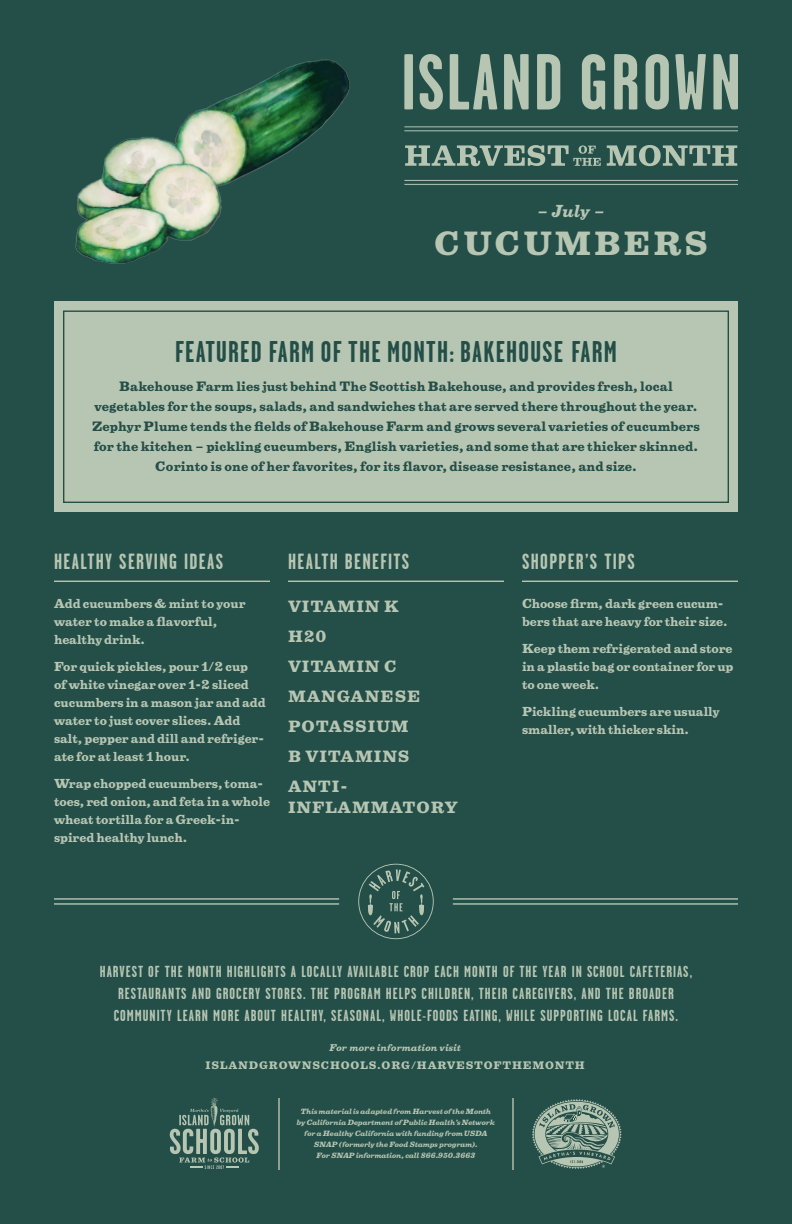
<style>
.page{position:relative;width:792px;height:1224px;background:#244e48}
.page>*{position:absolute;margin:0;border:0;box-sizing:border-box;transform-origin:0 0}
.t1{font:700 30.9px "Belizio";letter-spacing:.085em;color:#b7c6b3}
.t2{font:700 30px "Garage Gothic";letter-spacing:.04em;color:#244e48}
.t3{font:700 22px "Garage Gothic";letter-spacing:.06em;color:#b7c6b3}
.t4{font:700 16px/22px "Garage Gothic";letter-spacing:.06em;color:#b7c6b3;text-align:center}
.t5{font:italic 700 16px "Belizio";color:#b7c6b3}
.t6{font:700 15px/30px "Belizio";letter-spacing:.06em;color:#b7c6b3}
.t7{font:700 12.5px/20px "Belizio";letter-spacing:.01em;color:#244e48;text-align:center}
.t8{font:700 12px/18px "Belizio";color:#b7c6b3}
.t9{font:700 10px "Belizio";letter-spacing:.08em;color:#b7c6b3}
.t10{font:italic 700 9px "Belizio";letter-spacing:.02em;color:#b7c6b3}
.t11{font:italic 700 7px/11px "Belizio";color:#b7c6b3;text-align:center}
</style>
<div class="page">
<div style="left:54px;top:302px;width:684px;height:210px;background:#b7c6b3"></div>
<svg style="left:170px;top:1098px;width:89px;height:71px"></svg>
<svg style="left:532px;top:1099px;width:90px;height:70px"></svg>
<hr style="left:512px;top:1098px;width:2px;height:72px;background:#b7c6b3">
<hr style="left:278px;top:1098px;width:2px;height:72px;background:#b7c6b3">
<div style="left:63px;top:311px;width:666px;height:192px;border:1px solid #244e48"></div>
<hr style="left:54px;top:898px;width:285px;height:2px;background:#b7c6b3">
<hr style="left:54px;top:903px;width:285px;height:2px;background:#b7c6b3">
<hr style="left:453px;top:898px;width:285px;height:2px;background:#b7c6b3">
<hr style="left:453px;top:903px;width:285px;height:2px;background:#b7c6b3">
<svg style="left:358px;top:864px;width:76px;height:75px"></svg>
<hr style="left:54px;top:581px;width:216px;height:1px;background:#b7c6b3">
<hr style="left:288px;top:581px;width:216px;height:1px;background:#b7c6b3">
<hr style="left:522px;top:581px;width:216px;height:1px;background:#b7c6b3">
<svg style="left:404px;top:54px;width:9px;height:55px"></svg>
<svg style="left:419px;top:54px;width:24px;height:56px"></svg>
<svg style="left:450px;top:54px;width:47px;height:56px"></svg>
<svg style="left:504px;top:54px;width:25px;height:56px"></svg>
<svg style="left:537px;top:54px;width:23px;height:56px"></svg>
<svg style="left:582px;top:54px;width:23px;height:56px"></svg>
<svg style="left:614px;top:54px;width:23px;height:56px"></svg>
<svg style="left:646px;top:54px;width:23px;height:56px"></svg>
<svg style="left:675px;top:54px;width:31px;height:56px"></svg>
<svg style="left:713px;top:54px;width:25px;height:56px"></svg>
<svg style="left:405px;top:145px;width:332px;height:21px"></svg>
<hr style="left:404px;top:126px;width:334px;height:1px;background:#b7c6b3">
<hr style="left:404px;top:130px;width:334px;height:1px;background:#b7c6b3">
<hr style="left:404px;top:180px;width:334px;height:1px;background:#b7c6b3">
<hr style="left:404px;top:184px;width:334px;height:1px;background:#b7c6b3">
<img style="left:54px;top:59px;width:349px;height:243px">
<h3 class="t5" style="left:537px;top:202px;width:69px">– July –</h3>
<h1 class="t1" style="left:434px;top:224px;width:275px">CUCUMBERS</h1>
<h2 class="t2" style="left:175px;top:336px;width:443px">FEATURED FARM OF THE MONTH: BAKEHOUSE FARM</h2>
<p class="t7" style="left:92px;top:376px;width:609px">Bakehouse Farm lies just behind The Scottish Bakehouse, and provides fresh, local vegetables for the soups, salads, and sandwiches that are served there throughout the year.<br>Zephyr Plume tends the fields of Bakehouse Farm and grows several varieties of cucumbers for the kitchen – pickling cucumbers, English varieties, and some that are thicker skinned.<br>Corinto is one of her favorites, for its flavor, disease resistance, and size.</p>
<h3 class="t3" style="left:54px;top:550px;width:171px">HEALTHY SERVING IDEAS</h3>
<p class="t8" style="left:54px;top:594px;width:193px">Add cucumbers &amp; mint to your water to make a flavorful, healthy drink.</p>
<p class="t8" style="left:54px;top:657px;width:213px">For quick pickles, pour 1/2 cup<br>of white vinegar over 1-2 sliced cucumbers in a mason jar and add water to just cover slices. Add salt, pepper and dill and refriger&shy;ate for at least 1 hour.</p>
<p class="t8" style="left:54px;top:774px;width:218px">Wrap chopped cucumbers, toma&shy;toes, red onion, and feta in a whole wheat tortilla for a Greek-in&shy;spired healthy lunch.</p>
<h3 class="t3" style="left:288px;top:550px;width:123px">HEALTH BENEFITS</h3>
<p class="t6" style="left:288px;top:591px;width:134px">VITAMIN K<br>H20<br>VITAMIN C<br>MANGANESE<br>POTASSIUM<br>B VITAMINS<br>ANTI-</p>
<p class="t6" style="left:288px;top:792px;width:171px">INFLAMMATORY</p>
<h3 class="t3" style="left:522px;top:550px;width:114px">SHOPPER’S TIPS</h3>
<p class="t8" style="left:522px;top:594px;width:207px">Choose firm, dark green cucum&shy;bers that are heavy for their size.</p>
<p class="t8" style="left:522px;top:639px;width:213px;text-align:justify">Keep them refrigerated and store in a plastic bag or container for up to one week.</p>
<p class="t8" style="left:522px;top:702px;width:199px">Pickling cucumbers are usually smaller, with thicker skin.</p>
<p class="t4" style="left:100px;top:961px;width:594px">HARVEST OF THE MONTH HIGHLIGHTS A LOCALLY AVAILABLE CROP EACH MONTH OF THE YEAR IN SCHOOL CAFETERIAS,<br>RESTAURANTS AND GROCERY STORES. THE PROGRAM HELPS CHILDREN, THEIR CAREGIVERS, AND THE BROADER<br>COMMUNITY LEARN MORE ABOUT HEALTHY, SEASONAL, WHOLE-FOODS EATING, WHILE SUPPORTING LOCAL FARMS.</p>
<p class="t10" style="left:329px;top:1043px;width:133px">For more information visit</p>
<p class="t9" style="left:206px;top:1059px;width:381px">ISLANDGROWNSCHOOLS.ORG/HARVESTOFTHEMONTH</p>
<p class="t11" style="left:297px;top:1106px;width:200px">This material is adapted from Harvest of the Month by California Department of Public Health’s Network for a Healthy California with funding from USDA SNAP (formerly the Food Stamps program).<br>For SNAP information, call 866.950.3663</p>
</div>
